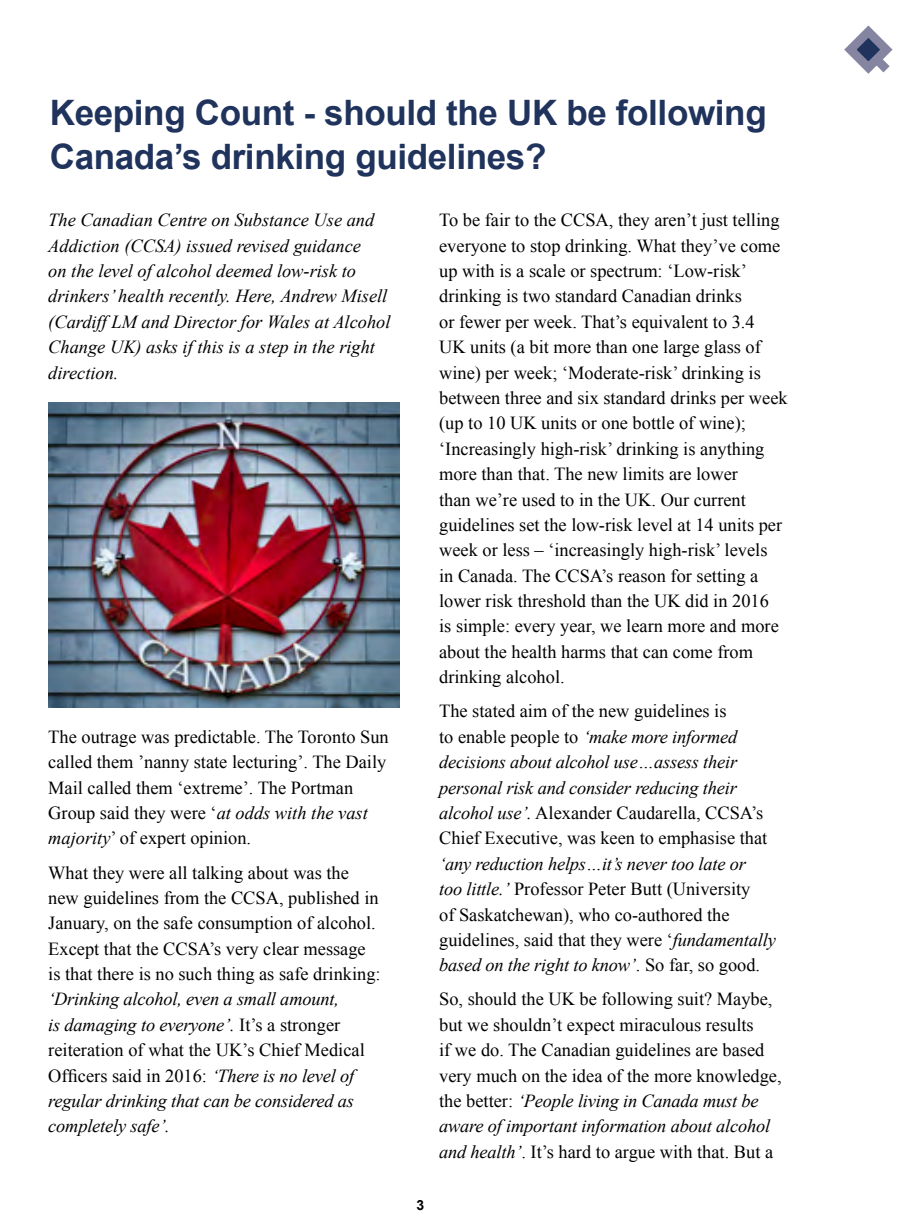
<style>
.page{position:relative;width:918px;height:1231px;background:#fff}
.page>*{position:absolute;margin:0;border:0;box-sizing:border-box;transform-origin:0 0}
.t1{font:700 35px/43.8px "Arial";letter-spacing:-.01em;color:#1f335c}
.t2{font:18.38px/25.4px "Times New Roman";color:#000}
.t3{font:italic 18.38px/25.4px "Times New Roman";color:#000}
.t4{font:700 14px "Arial";color:#000}
.s1{font-style:italic}
.s2{font-style:normal}
</style>
<div class="page">
<svg style="left:844px;top:25px;width:49px;height:49px"></svg>
<img style="left:49px;top:402px;width:350px;height:305px">
<h1 class="t1" style="left:50px;top:92px;width:718px">Keeping Count - should the UK be following<br>Canada’s drinking guidelines?</h1>
<p class="t3" style="left:48px;top:207px;width:344px">The Canadian Centre on Substance Use and Addiction (CCSA) issued revised guidance<br>on the level of alcohol deemed low-risk to drinkers’ health recently. Here, Andrew Misell (Cardiff LM and Director for Wales at Alcohol Change UK) asks if this is a step in the right direction.</p>
<p class="t2" style="left:439px;top:207px;width:350px">To be fair to the CCSA, they aren’t just telling everyone to stop drinking. What they’ve come up with is a scale or spectrum: ‘Low-risk’ drinking is two standard Canadian drinks<br>or fewer per week. That’s equivalent to 3.4<br>UK units (a bit more than one large glass of wine) per week; ‘Moderate-risk’ drinking is between three and six standard drinks per week (up to 10 UK units or one bottle of wine); ‘Increasingly high-risk’ drinking is anything more than that. The new limits are lower<br>than we’re used to in the UK. Our current guidelines set the low-risk level at 14 units per week or less – ‘increasingly high-risk’ levels<br>in Canada. The CCSA’s reason for setting a lower risk threshold than the UK did in 2016<br>is simple: every year, we learn more and more about the health harms that can come from drinking alcohol.</p>
<p class="t2" style="left:439px;top:698px;width:330px">The stated aim of the new guidelines is<br>to enable people to <span class="s1">‘make more informed decisions about alcohol use…assess their personal risk and consider reducing their alcohol use’.</span> Alexander Caudarella, CCSA’s Chief Executive, was keen to emphasise that</p>
<p class="t2" style="left:439px;top:850px;width:338px"><span class="s1">‘any reduction helps…it’s never too late or<br>too little.’</span> Professor Peter Butt (University<br>of Saskatchewan), who co-authored the guidelines, said that they were ‘<span class="s1">fundamentally based on the right to know’</span>. So far, so good.</p>
<p class="t2" style="left:439px;top:986px;width:344px">So, should the UK be following suit? Maybe, but we shouldn’t expect miraculous results<br>if we do. The Canadian guidelines are based very much on the idea of the more knowledge, the better: <span class="s1">‘People living in Canada must be aware of important information about alcohol and health’</span>. It’s hard to argue with that. But a</p>
<p class="t2" style="left:48px;top:723px;width:342px">The outrage was predictable. The Toronto Sun called them ’nanny state lecturing’. The Daily Mail called them ‘extreme’. The Portman Group said they were ‘<span class="s1">at odds with the vast majority</span>’ of expert opinion.</p>
<p class="t2" style="left:48px;top:859px;width:334px">What they were all talking about was the new guidelines from the CCSA, published in January, on the safe consumption of alcohol.<br>Except that the CCSA’s very clear message is that there is no such thing as safe drinking:</p>
<p class="t3" style="left:48px;top:986px;width:318px">‘Drinking alcohol, even a small amount,<br>is damaging to everyone’. <span class="s2">It’s a stronger reiteration of what the UK’s Chief Medical Officers said in 2016:</span> ‘There is no level of regular drinking that can be considered as completely safe’.</p>
<p class="t4" style="left:416px;top:1195px;width:9px">3</p>
</div>
